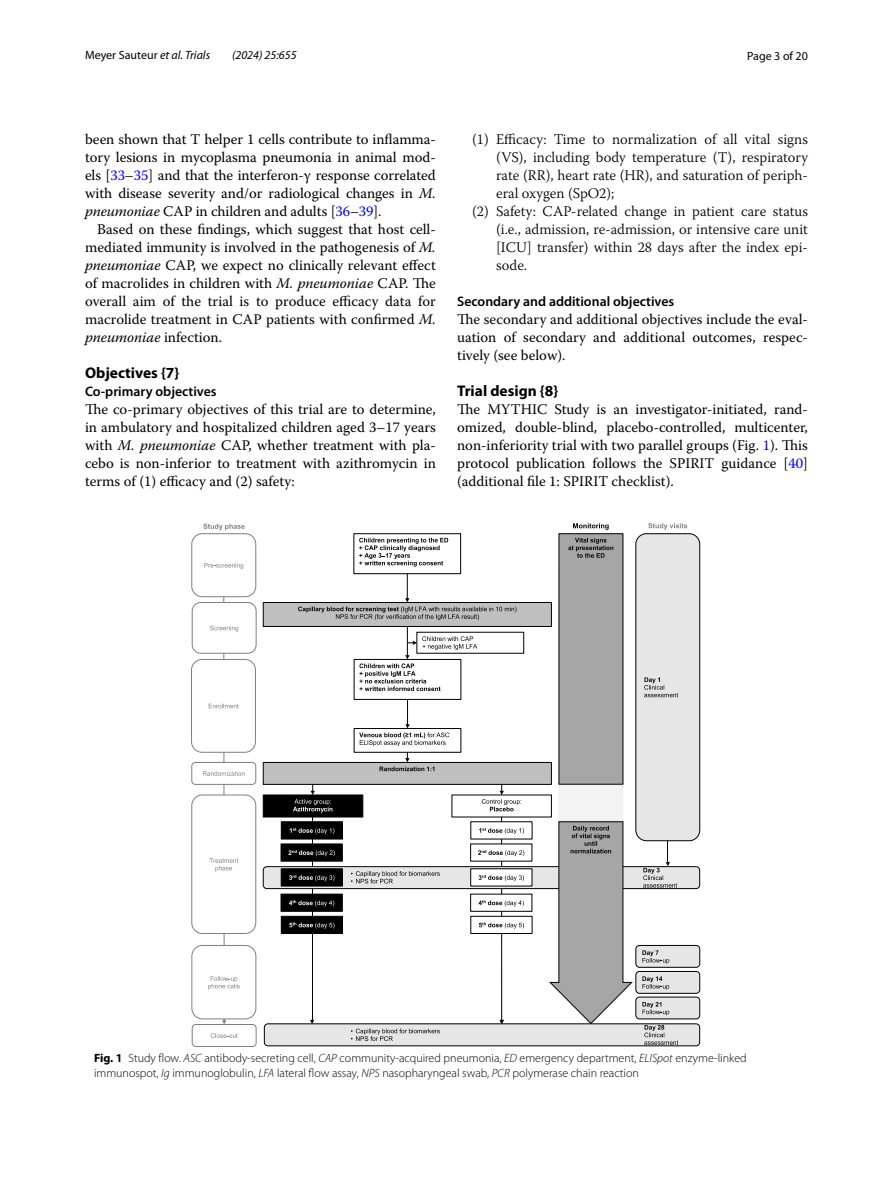
<style>
.page{position:relative;width:893px;height:1187px;background:#fff}
.page>*{position:absolute;margin:0;border:0;box-sizing:border-box;transform-origin:0 0}
.t1{font:700 15.45px "Myriad Pro";color:#000}
.t2{font:14.7px/18px "Warnock Pro";color:#000;text-align:justify}
.t3{font:300 14.7px "Warnock Pro";color:#000}
.t4{font:600 13.8px "Myriad Pro";color:#000}
.t5{font:300 12px/15px "Myriad Pro";color:#000}
.t6{font:12px "Myriad Pro";color:#000}
.t7{font:italic 12px "Myriad Pro";color:#000}
.s1{font-style:italic}
.s2{color:#00f}
.s3{font-weight:700}
</style>
<div class="page">
<svg style="left:700px;top:999px;width:1px;height:18px"></svg>
<svg style="left:700px;top:974px;width:1px;height:17px"></svg>
<svg style="left:700px;top:948px;width:1px;height:17px"></svg>
<div style="left:353px;top:533px;width:108px;height:41px;background:#fff;border:1px solid #000"></div>
<svg style="left:573px;top:523px;width:36px;height:6px"></svg>
<svg style="left:648px;top:523px;width:39px;height:6px"></svg>
<hr style="left:223px;top:596px;width:2px;height:424px;background:#7f7f7f">
<svg style="left:222px;top:1020px;width:4px;height:4px"></svg>
<div style="left:191px;top:533px;width:65px;height:64px;border:1px solid #7f7f7f;border-radius:10px"></div>
<svg style="left:204px;top:563px;width:39px;height:6px"></svg>
<div style="left:192px;top:762px;width:64px;height:22px;background:#fff;border-radius:4px"></div>
<div style="left:191px;top:762px;width:65px;height:22px;border:1px solid #7f7f7f;border-radius:4px"></div>
<svg style="left:203px;top:771px;width:42px;height:4px"></svg>
<div style="left:192px;top:1024px;width:64px;height:22px;border:1px solid #7f7f7f;border-radius:4px"></div>
<svg style="left:211px;top:1033px;width:27px;height:4px"></svg>
<div style="left:192px;top:659px;width:63px;height:93px;background:#fff;border-radius:11px"></div>
<div style="left:191px;top:659px;width:65px;height:93px;border:1px solid #7f7f7f;border-radius:11px"></div>
<svg style="left:209px;top:703px;width:30px;height:5px"></svg>
<div style="left:192px;top:602px;width:64px;height:51px;background:#fff;border-radius:8px"></div>
<div style="left:192px;top:602px;width:64px;height:51px;border:1px solid #7f7f7f;border-radius:8px"></div>
<svg style="left:210px;top:625px;width:28px;height:6px"></svg>
<svg style="left:203px;top:523px;width:42px;height:7px"></svg>
<div style="left:192px;top:795px;width:64px;height:138px;background:#fff;border-radius:11px"></div>
<div style="left:191px;top:794px;width:65px;height:139px;border:1px solid #7f7f7f;border-radius:11px"></div>
<svg style="left:209px;top:858px;width:29px;height:13px"></svg>
<div style="left:192px;top:945px;width:64px;height:73px;background:#fff;border-radius:11px"></div>
<div style="left:192px;top:945px;width:64px;height:74px;border:1px solid #7f7f7f;border-radius:11px"></div>
<svg style="left:208px;top:976px;width:32px;height:13px"></svg>
<div style="left:264px;top:1023px;width:436px;height:23px;border:1px solid #000;border-radius:4px"></div>
<svg style="left:263px;top:537px;width:437px;height:508px"></svg>
<p class="t6" style="left:85px;top:48px;width:127px">Meyer Sauteur <span class="s1">et al. Trials</span></p>
<p class="t7" style="left:232px;top:48px;width:66px">(2024) 25:655</p>
<p class="t6" style="left:747px;top:48px;width:62px">Page 3 of 20</p>
<p class="t2" style="left:85px;top:130px;width:352px">been shown that T helper 1 cells contribute to inflamma&shy;tory lesions in mycoplasma pneumonia in animal mod&shy;els [<span class="s2">33</span>–<span class="s2">35</span>] and that the interferon-γ response correlated with disease severity and/or radiological changes in <span class="s1">M. pneumoniae</span> CAP in children and adults [<span class="s2">36</span>–<span class="s2">39</span>].</p>
<p class="t2" style="left:85px;top:220px;width:352px;text-indent:12px">Based on these findings, which suggest that host cell&shy;mediated immunity is involved in the pathogenesis of <span class="s1">M. pneumoniae</span> CAP, we expect no clinically relevant effect of macrolides in children with <span class="s1">M. pneumoniae</span> CAP. The overall aim of the trial is to produce efficacy data for macrolide treatment in CAP patients with confirmed <span class="s1">M. pneumoniae</span> infection.</p>
<p class="t1" style="left:85px;top:362px;width:96px">Objectives {7}</p>
<p class="t4" style="left:85px;top:382px;width:133px">Co‑primary objectives</p>
<p class="t2" style="left:85px;top:400px;width:352px">The co-primary objectives of this trial are to determine, in ambulatory and hospitalized children aged 3–17 years with <span class="s1">M. pneumoniae</span> CAP, whether treatment with pla&shy;cebo is non-inferior to treatment with azithromycin in terms of (1) efficacy and (2) safety:</p>
<p class="t3" style="left:472px;top:130px;width:337px">(1) Efficacy: Time to normalization of all vital signs</p>
<p class="t3" style="left:496px;top:148px;width:313px">(VS), including body temperature (T), respiratory</p>
<p class="t3" style="left:496px;top:166px;width:313px">rate (RR), heart rate (HR), and saturation of periph-</p>
<p class="t3" style="left:496px;top:184px;width:120px">eral oxygen (SpO2);</p>
<p class="t3" style="left:472px;top:202px;width:337px">(2) Safety: CAP-related change in patient care status</p>
<p class="t3" style="left:496px;top:220px;width:313px">(i.e., admission, re-admission, or intensive care unit</p>
<p class="t3" style="left:496px;top:238px;width:313px">[ICU] transfer) within 28 days after the index epi-</p>
<p class="t3" style="left:496px;top:256px;width:33px">sode.</p>
<p class="t4" style="left:457px;top:292px;width:219px">Secondary and additional objectives</p>
<p class="t2" style="left:457px;top:310px;width:352px">The secondary and additional objectives include the eval&shy;uation of secondary and additional outcomes, respec&shy;tively (see below).</p>
<p class="t1" style="left:457px;top:380px;width:103px">Trial design {8}</p>
<p class="t2" style="left:457px;top:400px;width:352px">The MYTHIC Study is an investigator-initiated, rand&shy;omized, double-blind, placebo-controlled, multicenter, non-inferiority trial with two parallel groups (Fig. <span class="s2">1</span>). This protocol publication follows the SPIRIT guidance [<span class="s2">40</span>] (additional file 1: SPIRIT checklist).</p>
<p class="t5" style="left:94px;top:1050px;width:654px"><span class="s3">Fig. 1</span> Study flow. <span class="s1">ASC</span> antibody-secreting cell, <span class="s1">CAP</span> community-acquired pneumonia, <span class="s1">ED</span> emergency department, <span class="s1">ELISpot</span> enzyme-linked immunospot, <span class="s1">Ig</span> immunoglobulin, <span class="s1">LFA</span> lateral flow assay, <span class="s1">NPS</span> nasopharyngeal swab, <span class="s1">PCR</span> polymerase chain reaction</p>
</div>
